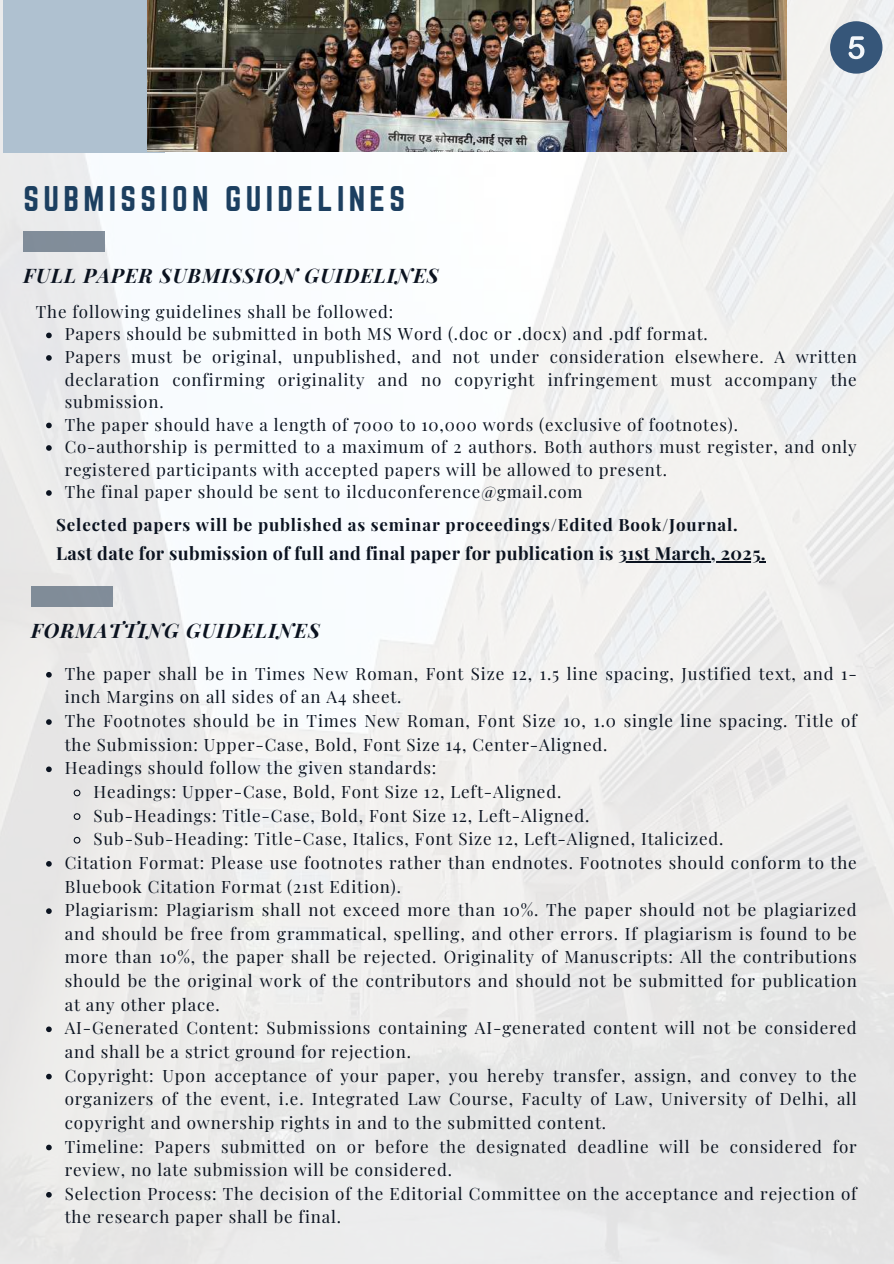
<style>
.page{position:relative;width:894px;height:1264px;background:#fff}
.page>*{position:absolute;margin:0;border:0;box-sizing:border-box;transform-origin:0 0}
.t1{font:31.2px "Norwester";letter-spacing:.14em;color:#1c3f60}
.t2{font:italic 700 19.95px "Playfair Display";letter-spacing:.05em;color:#0b1320}
.t3{font:700 18px "Playfair Display";letter-spacing:.02em;color:#0b1320}
.t4{font:16.95px/22.5px "Playfair Display";letter-spacing:.05em;color:#0b1320}
.t5{font:700 16.95px "Playfair Display";letter-spacing:.05em;color:#0b1320}
</style>
<div class="page">
<img style="left:0;top:0;width:893px;height:1263px">
<div style="left:23px;top:231px;width:82px;height:20px;background:#818d9a"></div>
<div style="left:3px;top:0;width:162px;height:152px;background:#afc1d0"></div>
<img style="left:147px;top:0;width:639px;height:152px">
<div style="left:829px;top:21px;width:53px;height:53px;background:#365679;border-radius:50%"></div>
<svg style="left:848px;top:36px;width:16px;height:23px"></svg>
<svg style="left:46px;top:672px;width:6px;height:5px"></svg>
<svg style="left:46px;top:719px;width:6px;height:6px"></svg>
<svg style="left:46px;top:766px;width:6px;height:6px"></svg>
<svg style="left:73px;top:788px;width:8px;height:9px"></svg>
<svg style="left:73px;top:812px;width:8px;height:8px"></svg>
<svg style="left:73px;top:836px;width:8px;height:8px"></svg>
<svg style="left:46px;top:861px;width:6px;height:5px"></svg>
<svg style="left:46px;top:908px;width:6px;height:6px"></svg>
<svg style="left:46px;top:1026px;width:6px;height:6px"></svg>
<svg style="left:46px;top:1073px;width:6px;height:6px"></svg>
<svg style="left:46px;top:1144px;width:6px;height:6px"></svg>
<svg style="left:46px;top:1191px;width:6px;height:6px"></svg>
<svg style="left:46px;top:332px;width:6px;height:6px"></svg>
<svg style="left:46px;top:355px;width:6px;height:6px"></svg>
<svg style="left:46px;top:422px;width:6px;height:6px"></svg>
<svg style="left:46px;top:445px;width:6px;height:6px"></svg>
<svg style="left:46px;top:490px;width:6px;height:6px"></svg>
<hr style="left:618px;top:561px;width:148px;height:1px;background:#0b1320">
<div style="left:31px;top:585px;width:81px;height:21px;background:#818c98"></div>
<h1 class="t1" style="left:23px;top:180px;width:383px">SUBMISSION GUIDELINES</h1>
<p class="t2" style="left:23px;top:262px;width:416px">FULL PAPER SUBMISSION GUIDELINES</p>
<p class="t4" style="left:65px;top:300px;width:793px;text-indent:-29px">The following guidelines shall be followed:<br>Papers should be submitted in both MS Word (.doc or .docx) and .pdf format.<br>Papers must be original, unpublished, and not under consideration elsewhere. A written declaration confirming originality and no copyright infringement must accompany the submission.<br>The paper should have a length of 7000 to 10,000 words (exclusive of footnotes).<br>Co-authorship is permitted to a maximum of 2 authors. Both authors must register, and only registered participants with accepted papers will be allowed to present.<br>The final paper should be sent to ilcduconference@gmail.com</p>
<p class="t5" style="left:56px;top:512px;width:683px">Selected papers will be published as seminar proceedings/Edited Book/Journal.</p>
<p class="t3" style="left:56px;top:541px;width:711px">Last date for submission of full and final paper for publication is 31st March, 2025.</p>
<p class="t2" style="left:31px;top:617px;width:290px">FORMATTING GUIDELINES</p>
<p class="t4" style="left:65px;top:661px;width:793px">The paper shall be in Times New Roman, Font Size 12, 1.5 line spacing, Justified text, and 1-</p>
<p class="t4" style="left:65px;top:685px;width:338px">inch Margins on all sides of an A4 sheet.</p>
<p class="t4" style="left:65px;top:708px;width:793px">The Footnotes should be in Times New Roman, Font Size 10, 1.0 single line spacing. Title of</p>
<p class="t4" style="left:65px;top:732px;width:544px">the Submission: Upper-Case, Bold, Font Size 14, Center-Aligned.</p>
<p class="t4" style="left:65px;top:756px;width:373px">Headings should follow the given standards:</p>
<p class="t4" style="left:94px;top:779px;width:469px">Headings: Upper-Case, Bold, Font Size 12, Left-Aligned.</p>
<p class="t4" style="left:94px;top:803px;width:497px">Sub-Headings: Title-Case, Bold, Font Size 12, Left-Aligned.</p>
<p class="t4" style="left:94px;top:827px;width:631px">Sub-Sub-Heading: Title-Case, Italics, Font Size 12, Left-Aligned, Italicized.</p>
<p class="t4" style="left:65px;top:850px;width:793px">Citation Format: Please use footnotes rather than endnotes. Footnotes should conform to the</p>
<p class="t4" style="left:65px;top:874px;width:337px">Bluebook Citation Format (21st Edition).</p>
<p class="t4" style="left:65px;top:897px;width:793px">Plagiarism: Plagiarism shall not exceed more than 10%. The paper should not be plagiarized</p>
<p class="t4" style="left:65px;top:921px;width:793px">and should be free from grammatical, spelling, and other errors. If plagiarism is found to be</p>
<p class="t4" style="left:65px;top:945px;width:793px">more than 10%, the paper shall be rejected. Originality of Manuscripts: All the contributions</p>
<p class="t4" style="left:65px;top:968px;width:793px">should be the original work of the contributors and should not be submitted for publication</p>
<p class="t4" style="left:65px;top:992px;width:156px">at any other place.</p>
<p class="t4" style="left:65px;top:1016px;width:793px">AI-Generated Content: Submissions containing AI-generated content will not be considered</p>
<p class="t4" style="left:65px;top:1039px;width:347px">and shall be a strict ground for rejection.</p>
<p class="t4" style="left:65px;top:1063px;width:793px">Copyright: Upon acceptance of your paper, you hereby transfer, assign, and convey to the</p>
<p class="t4" style="left:65px;top:1086px;width:793px">organizers of the event, i.e. Integrated Law Course, Faculty of Law, University of Delhi, all</p>
<p class="t4" style="left:65px;top:1110px;width:542px">copyright and ownership rights in and to the submitted content.</p>
<p class="t4" style="left:65px;top:1134px;width:793px">Timeline: Papers submitted on or before the designated deadline will be considered for</p>
<p class="t4" style="left:65px;top:1157px;width:388px">review, no late submission will be considered.</p>
<p class="t4" style="left:65px;top:1181px;width:793px">Selection Process: The decision of the Editorial Committee on the acceptance and rejection of</p>
<p class="t4" style="left:65px;top:1205px;width:278px">the research paper shall be final.</p>
</div>
